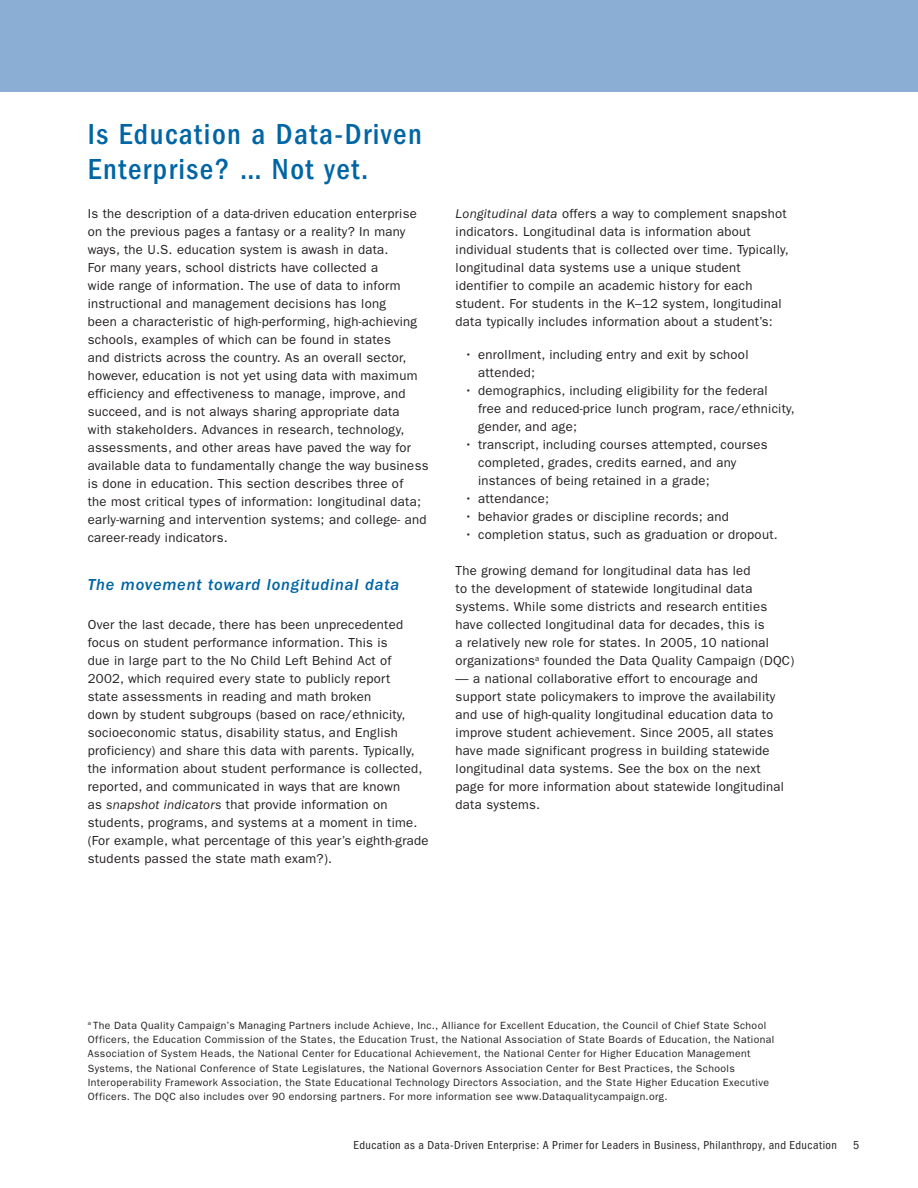
<style>
.page{position:relative;width:918px;height:1188px;background:#fff}
.page>*{position:absolute;margin:0;border:0;box-sizing:border-box;transform-origin:0 0}
.heading{font:500 condensed 30px/34.5px "Franklin Gothic";letter-spacing:.05em;color:#0065a4}
.subheading{font:italic 500 16.5px "Franklin Gothic";letter-spacing:.05em;color:#0065a4}
.body{font:13.2px/18px "Franklin Gothic";letter-spacing:.02em;color:#231f20}
.t1{font:condensed 12px "Franklin Gothic";letter-spacing:.035em;color:#231f20}
.endnotes{font:10.5px/14.2px "Franklin Gothic";letter-spacing:.04em;color:#231f20}
.s1{font-style:italic}
</style>
<div class="page">
<div style="left:0;top:0;width:918px;height:92px;background:#8baed4"></div>
<p class="heading" style="left:88px;top:117px;width:336px">Is Education a Data-Driven<br>Enterprise? … Not yet.</p>
<p class="body" style="left:88px;top:205px;width:342px">Is the description of a data-driven education enterprise on the previous pages a fantasy or a reality? In many ways, the U.S. education system is awash in data.<br>For many years, school districts have collected a<br>wide range of information. The use of data to inform instructional and management decisions has long<br>been a characteristic of high-performing, high-achieving schools, examples of which can be found in states<br>and districts across the country. As an overall sector, however, education is not yet using data with maximum efficiency and effectiveness to manage, improve, and succeed, and is not always sharing appropriate data<br>with stakeholders. Advances in research, technology, assessments, and other areas have paved the way for available data to fundamentally change the way business is done in education. This section describes three of<br>the most critical types of information: longitudinal data; early-warning and intervention systems; and college- and career-ready indicators.</p>
<p class="subheading" style="left:88px;top:576px;width:313px">The movement toward longitudinal data</p>
<p class="body" style="left:88px;top:615px;width:342px">Over the last decade, there has been unprecedented focus on student performance information. This is<br>due in large part to the No Child Left Behind Act of 2002, which required every state to publicly report<br>state assessments in reading and math broken<br>down by student subgroups (based on race/ethnicity, socioeconomic status, disability status, and English proficiency) and share this data with parents. Typically, the information about student performance is collected, reported, and communicated in ways that are known<br>as <span class="s1">snapshot indicators</span> that provide information on students, programs, and systems at a moment in time. (For example, what percentage of this year’s eighth-grade students passed the state math exam?).</p>
<p class="body" style="left:456px;top:205px;width:335px"><span class="s1">Longitudinal data</span> offers a way to complement snapshot indicators. Longitudinal data is information about individual students that is collected over time. Typically, longitudinal data systems use a unique student identifier to compile an academic history for each student. For students in the K–12 system, longitudinal data typically includes information about a student’s:</p>
<p class="body" style="left:478px;top:346px;width:272px;text-indent:-13px">• enrollment, including entry and exit by school attended;</p>
<p class="body" style="left:478px;top:382px;width:318px;text-indent:-13px">• demographics, including eligibility for the federal<br>free and reduced-price lunch program, race/ethnicity, gender, and age;</p>
<p class="body" style="left:478px;top:436px;width:291px;text-indent:-13px">• transcript, including courses attempted, courses completed, grades, credits earned, and any instances of being retained in a grade;</p>
<p class="body" style="left:465px;top:490px;width:86px">• attendance;</p>
<p class="body" style="left:465px;top:508px;width:266px">• behavior grades or discipline records; and</p>
<p class="body" style="left:465px;top:526px;width:315px">• completion status, such as graduation or dropout.</p>
<p class="body" style="left:456px;top:562px;width:340px">The growing demand for longitudinal data has led<br>to the development of statewide longitudinal data systems. While some districts and research entities have collected longitudinal data for decades, this is<br>a relatively new role for states. In 2005, 10 national organizations<sup>a</sup> founded the Data Quality Campaign (DQC)</p>
<p class="body" style="left:456px;top:670px;width:330px">— a national collaborative effort to encourage and support state policymakers to improve the availability and use of high-quality longitudinal education data to improve student achievement. Since 2005, all states have made significant progress in building statewide longitudinal data systems. See the box on the next page for more information about statewide longitudinal data systems.</p>
<p class="endnotes" style="left:88px;top:1018px;width:688px"><sup>a</sup> The Data Quality Campaign’s Managing Partners include Achieve, Inc., Alliance for Excellent Education, the Council of Chief State School Officers, the Education Commission of the States, the Education Trust, the National Association of State Boards of Education, the National Association of System Heads, the National Center for Educational Achievement, the National Center for Higher Education Management Systems, the National Conference of State Legislatures, the National Governors Association Center for Best Practices, the Schools Interoperability Framework Association, the State Educational Technology Directors Association, and the State Higher Education Executive Officers. The DQC also includes over 90 endorsing partners. For more information see www.Dataqualitycampaign.org.</p>
<p class="t1" style="left:354px;top:1138px;width:485px">Education as a Data-Driven Enterprise: A Primer for Leaders in Business, Philanthropy, and Education</p>
<p class="t1" style="left:853px;top:1138px;width:8px">5</p>
</div>
